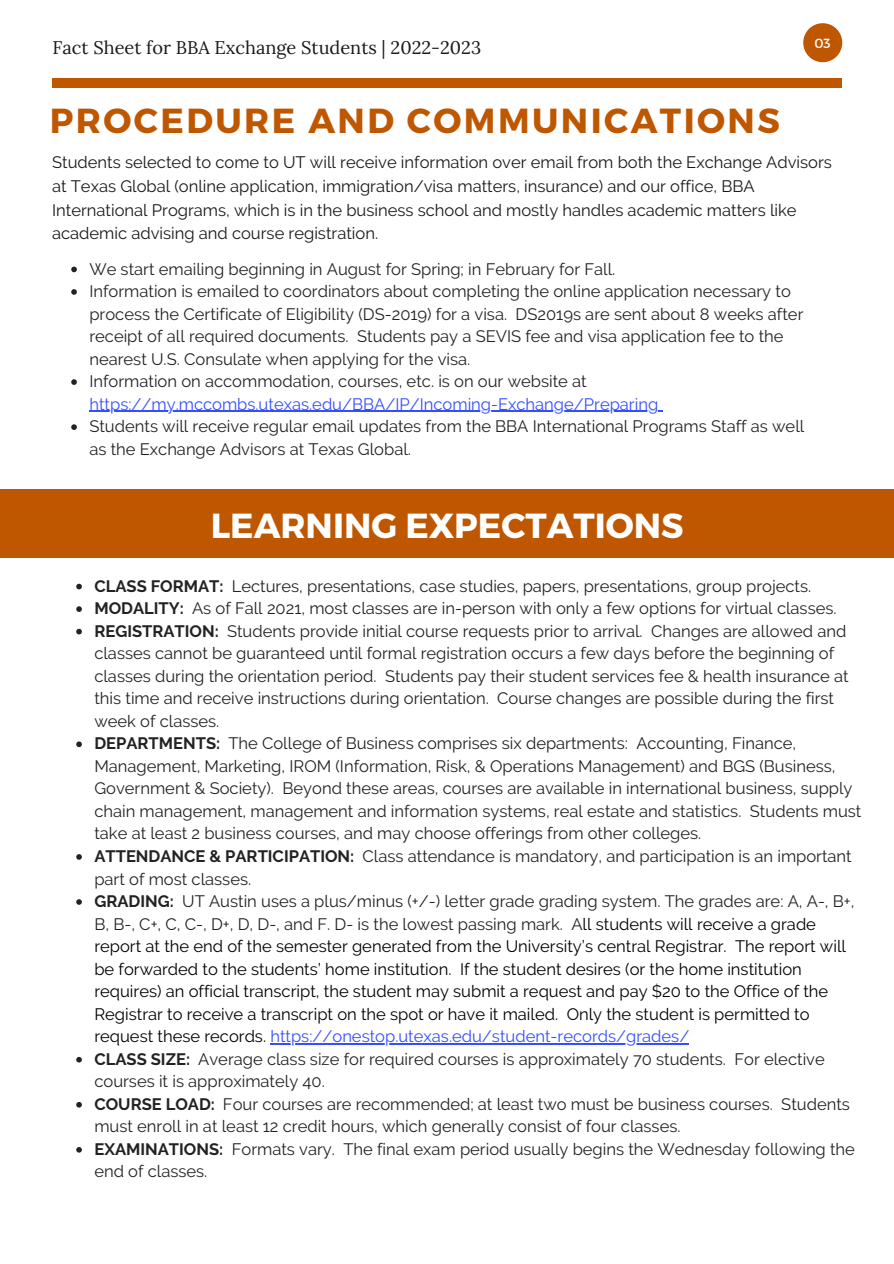
<style>
.page{position:relative;width:894px;height:1264px;background:#fff}
.page>*{position:absolute;margin:0;border:0;box-sizing:border-box;transform-origin:0 0}
.t1{font:700 34.8px "Montserrat";letter-spacing:.07em;color:#bf5700}
.t2{font:700 34.8px "Montserrat";color:#fff}
.t3{font:18.15px "Lora";color:#191919}
.t4{font:16.5px/22.5px "Raleway";color:#222}
.t5{font:16.5px/22.5px "Raleway";color:#000}
.t6{font:16.5px/23.7px "Raleway";color:#191919}
.t7{font:16.5px/22.5px "Raleway";color:#344dff}
.t8{font:13.2px "Montserrat";color:#fff}
.s1{color:#222}
.s2{font-weight:700}
.s3{font-weight:700;color:#222}
.s4{color:#344dff}
</style>
<div class="page">
<div style="left:52px;top:79px;width:789px;height:9px;background:#bf5700"></div>
<svg style="left:803px;top:23px;width:39px;height:39px"></svg>
<svg style="left:71px;top:266px;width:6px;height:6px"></svg>
<svg style="left:71px;top:289px;width:6px;height:6px"></svg>
<svg style="left:71px;top:379px;width:6px;height:6px"></svg>
<hr style="left:89px;top:411px;width:569px;height:1px;background:#344dff">
<svg style="left:71px;top:424px;width:6px;height:6px"></svg>
<div style="left:0;top:489px;width:893px;height:68px;background:#bf5700"></div>
<svg style="left:76px;top:583px;width:6px;height:6px"></svg>
<svg style="left:76px;top:606px;width:6px;height:6px"></svg>
<svg style="left:76px;top:629px;width:6px;height:5px"></svg>
<svg style="left:76px;top:741px;width:6px;height:6px"></svg>
<svg style="left:76px;top:854px;width:6px;height:5px"></svg>
<svg style="left:76px;top:899px;width:6px;height:5px"></svg>
<hr style="left:270px;top:1043px;width:419px;height:1px;background:#344dff">
<svg style="left:76px;top:1056px;width:6px;height:6px"></svg>
<svg style="left:76px;top:1102px;width:6px;height:5px"></svg>
<svg style="left:76px;top:1147px;width:6px;height:5px"></svg>
<p class="t3" style="left:53px;top:36px;width:430px">Fact Sheet for BBA Exchange Students | 2022-2023</p>
<p class="t8" style="left:814px;top:35px;width:18px">03</p>
<p class="t1" style="left:50px;top:98px;width:731px">PROCEDURE AND COMMUNICATIONS</p>
<p class="t6" style="left:52px;top:151px;width:781px">Students selected to come to UT will receive information over email from both the Exchange Advisors at Texas Global (online application, immigration/visa matters, insurance) and our office, BBA International Programs, which is in the business school and mostly handles academic matters like academic advising and course registration.</p>
<p class="t4" style="left:89px;top:257px;width:527px">We start emailing beginning in August for Spring; in February for Fall.</p>
<p class="t4" style="left:89px;top:280px;width:715px">Information is emailed to coordinators about completing the online application necessary to process the Certificate of Eligibility (DS-2019) for a visa. DS2019s are sent about 8 weeks after receipt of all required documents. Students pay a SEVIS fee and visa application fee to the nearest U.S. Consulate when applying for the visa.</p>
<p class="t7" style="left:89px;top:370px;width:570px"><span class="s1">Information on accommodation, courses, etc. is on our website at </span>https://my.mccombs.utexas.edu/BBA/IP/Incoming-Exchange/Preparing</p>
<p class="t4" style="left:89px;top:415px;width:716px">Students will receive regular email updates from the BBA International Programs Staff as well as the Exchange Advisors at Texas Global.</p>
<p class="t2" style="left:211px;top:502px;width:474px">LEARNING EXPECTATIONS</p>
<p class="t4" style="left:94px;top:574px;width:718px"><span class="s2">CLASS FORMAT:</span> Lectures, presentations, case studies, papers, presentations, group projects.</p>
<p class="t4" style="left:94px;top:597px;width:743px"><span class="s2">MODALITY:</span> As of Fall 2021, most classes are in-person with only a few options for virtual classes.</p>
<p class="t4" style="left:94px;top:619px;width:755px"><span class="s2">REGISTRATION:</span> Students provide initial course requests prior to arrival. Changes are allowed and classes cannot be guaranteed until formal registration occurs a few days before the beginning of classes during the orientation period. Students pay their student services fee &amp; health insurance at this time and receive instructions during orientation. Course changes are possible during the first week of classes.</p>
<p class="t4" style="left:94px;top:732px;width:768px"><span class="s2">DEPARTMENTS:</span> The College of Business comprises six departments: Accounting, Finance, Management, Marketing, IROM (Information, Risk, &amp; Operations Management) and BGS (Business, Government &amp; Society). Beyond these areas, courses are available in international business, supply chain management, management and information systems, real estate and statistics. Students must take at least 2 business courses, and may choose offerings from other colleges.</p>
<p class="t4" style="left:94px;top:845px;width:758px"><span class="s2">ATTENDANCE &amp; PARTICIPATION:</span> Class attendance is mandatory, and participation is an important part of most classes.</p>
<p class="t5" style="left:94px;top:890px;width:761px"><span class="s3">GRADING:</span> <span class="s1">UT Austin uses a plus/minus (+/-) letter grade grading system. The grades are: A, A-, B+, B, B-, C+, C, C-, D+, D, D-, and F. D- is the lowest passing mark. A</span>ll students will receive a grade report at the end of the semester generated from the University’s central Registrar. The report will be forwarded to the students’ home institution. If the student desires (or the home institution requires) an official transcript, the student may submit a request and pay $20 to the Office of the Registrar to receive a transcript on the spot or have it mailed. Only the student is permitted to request these records. <span class="s4">https://onestop.utexas.edu/student-records/grades/</span></p>
<p class="t4" style="left:94px;top:1047px;width:731px"><span class="s2">CLASS SIZE:</span> Average class size for required courses is approximately 70 students. For elective courses it is approximately 40.</p>
<p class="t4" style="left:94px;top:1092px;width:756px"><span class="s2">COURSE LOAD:</span> Four courses are recommended; at least two must be business courses. Students must enroll in at least 12 credit hours, which generally consist of four classes.</p>
<p class="t4" style="left:94px;top:1137px;width:761px"><span class="s2">EXAMINATIONS:</span> Formats vary. The final exam period usually begins the Wednesday following the end of classes.</p>
</div>
